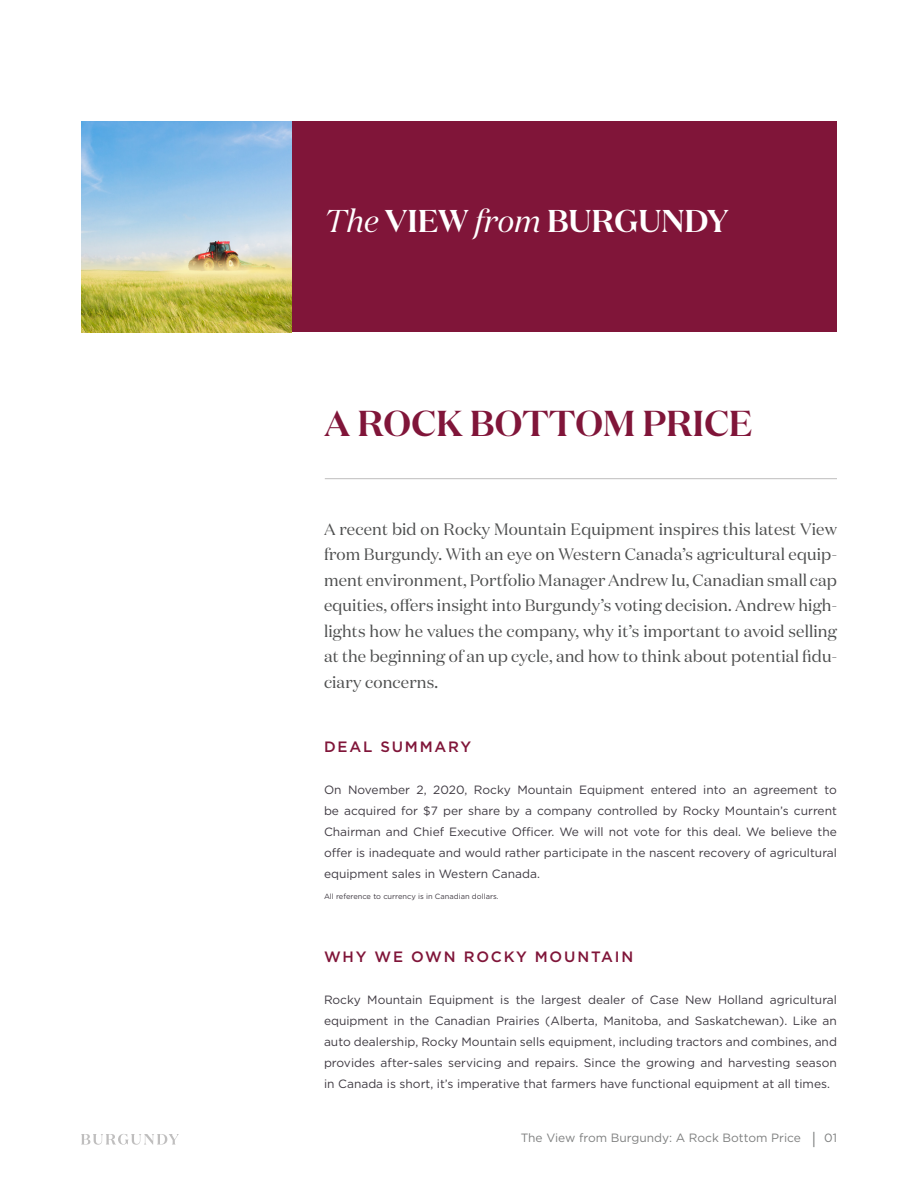
<style>
.page{position:relative;width:918px;height:1188px;background:#fff}
.page>*{position:absolute;margin:0;border:0;box-sizing:border-box;transform-origin:0 0}
.Title-ArticleName{font:600 36px "Domaine Display";color:#801539}
.Title-ViewFromBurgun{font:600 31.5px "Domaine Display";color:#fff}
.Emphasis{font:16.5px/25.5px "Domaine Display";letter-spacing:.01em;color:#4e4f4f;text-align:justify}
.SubHead-ParagraphSta{font:500 15px "Gotham";letter-spacing:.12em;color:#801539}
.BodyCopy{font:12px/21px "Gotham";color:#3f3a42;text-align:justify}
.t1{font:12px "Gotham";color:#7f8080}
.BodyCopy-2{font:7.5px "Gotham";color:#3f3a42}
.s1{font-weight:400;font-style:italic}
.s2{font-size:16.5px}
</style>
<div class="page">
<div style="left:81px;top:122px;width:756px;height:210px;background:#801539"></div>
<img style="left:81px;top:122px;width:211px;height:210px">
<hr style="left:325px;top:478px;width:512px;height:1px;background:#bfbebe">
<svg style="left:81px;top:1134px;width:98px;height:11px"></svg>
<p class="Title-ViewFromBurgun" style="left:324px;top:201px;width:406px"><span class="s1">The</span> VIEW <span class="s1">from</span> BURGUNDY</p>
<p class="Title-ArticleName" style="left:324px;top:400px;width:430px">A ROCK BOTTOM PRICE</p>
<p class="Emphasis" style="left:324px;top:516px;width:515px">A recent bid on Rocky Mountain Equipment inspires this latest View from Burgundy. With an eye on Western Canada’s agricultural equip&shy;ment environment, Portfolio Manager Andrew Iu, Canadian small cap equities, offers insight into Burgundy’s voting decision. Andrew high&shy;lights how he values the company, why it’s important to avoid selling at the beginning of an up cycle, and how to think about potential fidu&shy;ciary concerns.</p>
<p class="SubHead-ParagraphSta" style="left:324px;top:736px;width:149px">DEAL SUMMARY</p>
<p class="BodyCopy" style="left:324px;top:778px;width:514px">On November 2, 2020, Rocky Mountain Equipment entered into an agreement to be acquired for $7 per share by a company controlled by Rocky Mountain’s current Chairman and Chief Executive Officer. We will not vote for this deal. We believe the offer is inadequate and would rather participate in the nascent recovery of agricultural equipment sales in Western Canada.</p>
<p class="BodyCopy-2" style="left:324px;top:891px;width:176px">All reference to currency is in Canadian dollars.</p>
<p class="SubHead-ParagraphSta" style="left:324px;top:946px;width:311px">WHY WE OWN ROCKY MOUNTAIN</p>
<p class="BodyCopy" style="left:324px;top:988px;width:515px">Rocky Mountain Equipment is the largest dealer of Case New Holland agricultural equipment in the Canadian Prairies (Alberta, Manitoba, and Saskatchewan). Like an auto dealership, Rocky Mountain sells equipment, including tractors and combines, and provides after-sales servicing and repairs. Since the growing and harvesting season in Canada is short, it’s imperative that farmers have functional equipment at all times.</p>
<p class="t1" style="left:521px;top:1131px;width:318px">The View from Burgundy: A Rock Bottom Price <span class="s2">|</span> 01</p>
</div>
